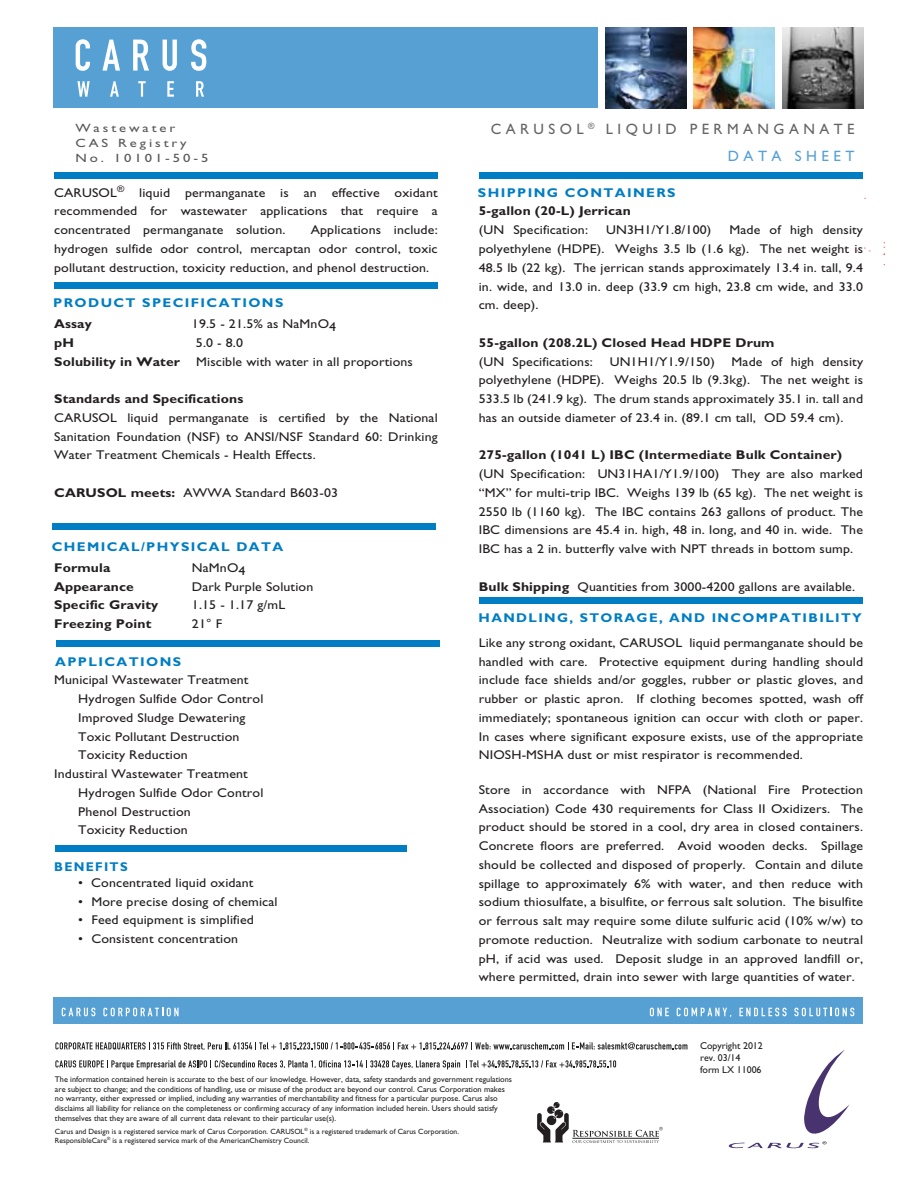
<style>
.page{position:relative;width:918px;height:1188px;background:#fff}
.page>*{position:absolute;margin:0;border:0;box-sizing:border-box;transform-origin:0 0}
.t1{font:15px "Gill Sans";letter-spacing:.3em;color:#636466}
.t2{font:15px "Gill Sans";letter-spacing:.3em;color:#56a0d3}
.t3{font:12.75px/18.8px "Gill Sans";letter-spacing:.01em;color:#231f20;text-align:justify;scale:1.09 1}
.t4{font:12.75px/18.8px "Gill Sans";letter-spacing:.01em;color:#231e1f;text-align:justify;scale:1.09 1}
.t5{font:700 12.75px/18.8px "Gill Sans";letter-spacing:.01em;color:#231f20;scale:1.09 1}
.t6{font:700 12.75px/18.8px "Gill Sans";letter-spacing:.1em;color:#231f20;scale:1.09 1}
.t7{font:700 12.75px "Gill Sans";letter-spacing:.1em;color:#007dc3;scale:1.09 1}
.t8{font:700 12.75px "Gill Sans";letter-spacing:.1em;color:#007dc3;scale:1.07 1}
.t9{font:700 12.75px "Gill Sans";letter-spacing:.1em;color:#007dc3}
.t10{font:12px/15px "Gill Sans";letter-spacing:.2em;color:#58595b;scale:1.22 1}
.t11{font:9.9px/11.9px "Gill Sans";letter-spacing:-.005em;color:#221f1f}
.t12{font:8.25px/9.6px "Gill Sans";color:#221f1f}
.t13{font:7.65px/9.1px "Gill Sans";color:#221f1f}
.s1{color:#231f20}
.s2{font-weight:700}
.s3{color:#007dc3}
.s4{font-weight:400}
</style>
<div class="page">
<div style="left:54px;top:172px;width:384px;height:7px;background:#007dc3"></div>
<div style="left:479px;top:172px;width:383px;height:7px;background:#007dc3"></div>
<div style="left:54px;top:282px;width:384px;height:7px;background:#007dc3"></div>
<div style="left:479px;top:597px;width:383px;height:7px;background:#007dc3"></div>
<div style="left:53px;top:523px;width:383px;height:7px;background:#007dc3"></div>
<div style="left:55px;top:846px;width:352px;height:6px;background:#007dc3"></div>
<div style="left:56px;top:641px;width:383px;height:6px;background:#007dc3"></div>
<div style="left:53px;top:27px;width:545px;height:81px;background:#56a0d3"></div>
<img style="left:782px;top:27px;width:81px;height:81px">
<img style="left:605px;top:27px;width:81px;height:81px">
<img style="left:694px;top:27px;width:81px;height:81px">
<svg style="left:76px;top:39px;width:14px;height:32px"></svg>
<svg style="left:103px;top:39px;width:17px;height:32px"></svg>
<svg style="left:133px;top:39px;width:16px;height:32px"></svg>
<svg style="left:163px;top:39px;width:43px;height:32px"></svg>
<svg style="left:77px;top:81px;width:13px;height:16px"></svg>
<svg style="left:110px;top:81px;width:9px;height:16px"></svg>
<svg style="left:138px;top:81px;width:8px;height:16px"></svg>
<svg style="left:167px;top:81px;width:7px;height:16px"></svg>
<svg style="left:196px;top:81px;width:8px;height:16px"></svg>
<svg style="left:55px;top:1042px;width:632px;height:8px"></svg>
<svg style="left:55px;top:1060px;width:405px;height:9px"></svg>
<svg style="left:466px;top:1060px;width:150px;height:7px"></svg>
<svg style="left:537px;top:1102px;width:126px;height:41px"></svg>
<div style="left:53px;top:997px;width:810px;height:27px;background:#56a0d3"></div>
<svg style="left:650px;top:1008px;width:19px;height:8px"></svg>
<svg style="left:677px;top:1008px;width:54px;height:9px"></svg>
<svg style="left:739px;top:1008px;width:48px;height:8px"></svg>
<svg style="left:794px;top:1008px;width:60px;height:8px"></svg>
<svg style="left:62px;top:1008px;width:33px;height:8px"></svg>
<svg style="left:103px;top:1008px;width:76px;height:8px"></svg>
<svg style="left:729px;top:1050px;width:121px;height:99px"></svg>
<p class="t10" style="left:75px;top:121px;width:111px">Wastewater<br>CAS Registry<br>No. 10101-50-5</p>
<p class="t3" style="left:54px;top:183px;width:353px">CARUSOL<sup>®</sup> liquid permanganate is an effective oxidant recommended for wastewater applications that require a concentrated permanganate solution.</p>
<p class="t4" style="left:54px;top:221px;width:353px;text-indent:257px"><span class="s1">Applications include: </span>hydrogen sulfide odor control, mercaptan odor control, toxic pollutant destruction, toxicity reduction, and phenol destruction.</p>
<p class="t7" style="left:53px;top:295px;width:213px">PRODUCT SPECIFICATIONS</p>
<p class="t5" style="left:54px;top:314px;width:36px">Assay</p>
<p class="t3" style="left:192px;top:314px;width:134px">19.5 - 21.5% as NaMnO4</p>
<p class="t5" style="left:54px;top:333px;width:20px">pH</p>
<p class="t3" style="left:196px;top:333px;width:45px">5.0 - 8.0</p>
<p class="t5" style="left:54px;top:352px;width:117px">Solubility in Water</p>
<p class="t3" style="left:196px;top:352px;width:200px">Miscible with water in all proportions</p>
<p class="t3" style="left:54px;top:389px;width:353px;text-align:left"><span class="s2">Standards and Specifications<br></span>CARUSOL liquid permanganate is certified by the National Sanitation Foundation (NSF) to ANSI/NSF Standard 60: Drinking Water Treatment Chemicals - Health Effects.</p>
<p class="t3" style="left:54px;top:483px;width:262px"><span class="s2">CARUSOL meets:</span> AWWA Standard B603-03</p>
<p class="t7" style="left:52px;top:539px;width:214px">CHEMICAL/PHYSICAL DATA</p>
<p class="t5" style="left:54px;top:558px;width:53px">Formula</p>
<p class="t3" style="left:192px;top:558px;width:51px">NaMnO4</p>
<p class="t5" style="left:54px;top:577px;width:75px">Appearance</p>
<p class="t3" style="left:192px;top:577px;width:113px">Dark Purple Solution</p>
<p class="t5" style="left:54px;top:596px;width:97px">Specific Gravity</p>
<p class="t3" style="left:192px;top:596px;width:87px">1.15 - 1.17 g/mL</p>
<p class="t5" style="left:54px;top:614px;width:91px">Freezing Point</p>
<p class="t3" style="left:192px;top:614px;width:29px">21° F</p>
<p class="t7" style="left:55px;top:654px;width:117px">APPLICATIONS</p>
<p class="t4" style="left:54px;top:671px;width:180px">Municipal Wastewater Treatment</p>
<p class="t4" style="left:78px;top:689px;width:171px">Hydrogen Sulfide Odor Control</p>
<p class="t4" style="left:78px;top:708px;width:155px">Improved Sludge Dewatering</p>
<p class="t4" style="left:78px;top:727px;width:149px">Toxic Pollutant Destruction</p>
<p class="t4" style="left:78px;top:746px;width:102px">Toxicity Reduction</p>
<p class="t4" style="left:54px;top:764px;width:179px">Industiral Wastewater Treatment</p>
<p class="t4" style="left:78px;top:783px;width:171px">Hydrogen Sulfide Odor Control</p>
<p class="t4" style="left:78px;top:802px;width:105px">Phenol Destruction</p>
<p class="t4" style="left:78px;top:821px;width:102px">Toxicity Reduction</p>
<p class="t9" style="left:54px;top:859px;width:75px">BENEFITS</p>
<p class="t3" style="left:78px;top:873px;width:162px">• Concentrated liquid oxidant</p>
<p class="t3" style="left:78px;top:892px;width:184px">• More precise dosing of chemical</p>
<p class="t3" style="left:78px;top:911px;width:163px">• Feed equipment is simplified</p>
<p class="t3" style="left:78px;top:930px;width:148px">• Consistent concentration</p>
<p class="t1" style="left:491px;top:120px;width:365px">CARUSOL <sup>®</sup> LIQUID PERMANGANATE</p>
<p class="t2" style="left:728px;top:147px;width:128px">DATA SHEET</p>
<p class="t6" style="left:478px;top:183px;width:183px"><span class="s3">SHIPPING CONTAINERS<br></span>5-gallon (20-L) Jerrican<br><span class="s4">(UN Specification:</span></p>
<p class="t3" style="left:479px;top:221px;width:354px;text-indent:251px">Made of high density polyethylene (HDPE). Weighs 3.5 lb (1.6 kg). The net weight is 48.5 lb (22 kg). The jerrican stands approximately 13.4 in. tall, 9.4 in. wide, and 13.0 in. deep (33.9 cm high, 23.8 cm wide, and 33.0 cm. deep).</p>
<p class="t5" style="left:479px;top:333px;width:273px">55-gallon (208.2L) Closed Head HDPE Drum <span class="s4">(UN Specifications:</span></p>
<p class="t3" style="left:606px;top:221px;width:98px">UN3H1/Y1.8/100)</p>
<p class="t3" style="left:479px;top:352px;width:354px;text-indent:253px">Made of high density polyethylene (HDPE). Weighs 20.5 lb (9.3kg). The net weight is 533.5 lb (241.9 kg). The drum stands approximately 35.1 in. tall and has an outside diameter of 23.4 in. (89.1 cm tall, OD 59.4 cm).</p>
<p class="t3" style="left:479px;top:446px;width:354px;text-align:left"><span class="s2">275-gallon (1041 L) IBC (Intermediate Bulk Container) </span>(UN Specification: UN31HA1/Y1.9/100) They are also marked “MX” for multi-trip IBC. Weighs 139 lb (65 kg). The net weight is 2550 lb (1160 kg). The IBC contains 263 gallons of product. The IBC dimensions are 45.4 in. high, 48 in. long, and 40 in. wide. The IBC has a 2 in. butterfly valve with NPT threads in bottom sump.</p>
<p class="t3" style="left:479px;top:577px;width:347px"><span class="s2">Bulk Shipping</span> Quantities from 3000-4200 gallons are available.</p>
<p class="t3" style="left:610px;top:352px;width:98px">UN1H1/Y1.9/150)</p>
<p class="t8" style="left:479px;top:611px;width:360px">HANDLING, STORAGE, AND INCOMPATIBILITY</p>
<p class="t3" style="left:479px;top:633px;width:354px">Like any strong oxidant, CARUSOL liquid permanganate should be handled with care. Protective equipment during handling should include face shields and/or goggles, rubber or plastic gloves, and rubber or plastic apron. If clothing becomes spotted, wash off immediately; spontaneous ignition can occur with cloth or paper.<br>In cases where significant exposure exists, use of the appropriate NIOSH-MSHA dust or mist respirator is recommended.</p>
<p class="t3" style="left:479px;top:780px;width:354px">Store in accordance with NFPA (National Fire Protection Association) Code 430 requirements for Class II Oxidizers. The product should be stored in a cool, dry area in closed containers.<br>Concrete floors are preferred. Avoid wooden decks. Spillage should be collected and disposed of properly. Contain and dilute spillage to approximately 6% with water, and then reduce with sodium thiosulfate, a bisulfite, or ferrous salt solution. The bisulfite or ferrous salt may require some dilute sulfuric acid (10% w/w) to promote reduction. Neutralize with sodium carbonate to neutral pH, if acid was used. Deposit sludge in an approved landfill or, where permitted, drain into sewer with large quantities of water.</p>
<p class="t11" style="left:700px;top:1040px;width:64px">Copyright 2012 rev. 03/14<br>form LX 11006</p>
<p class="t12" style="left:55px;top:1075px;width:459px">The information contained herein is accurate to the best of our knowledge. However, data, safety standards and government regulations are subject to change; and the conditions of handling, use or misuse of the product are beyond our control. Carus Corporation makes no warranty, either expressed or implied, including any warranties of merchantability and fitness for a particular purpose. Carus also disclaims all liability for reliance on the completeness or confirming accuracy of any information included herein. Users should satisfy themselves that they are aware of all current data relevant to their particular use(s).</p>
<p class="t13" style="left:55px;top:1127px;width:406px">Carus and Design is a registered service mark of Carus Corporation. CARUSOL<sup>®</sup> is a registered trademark of Carus Corporation.<br>ResponsibleCare<sup>®</sup> is a registered service mark of the AmericanChemistry Council.</p>
</div>
